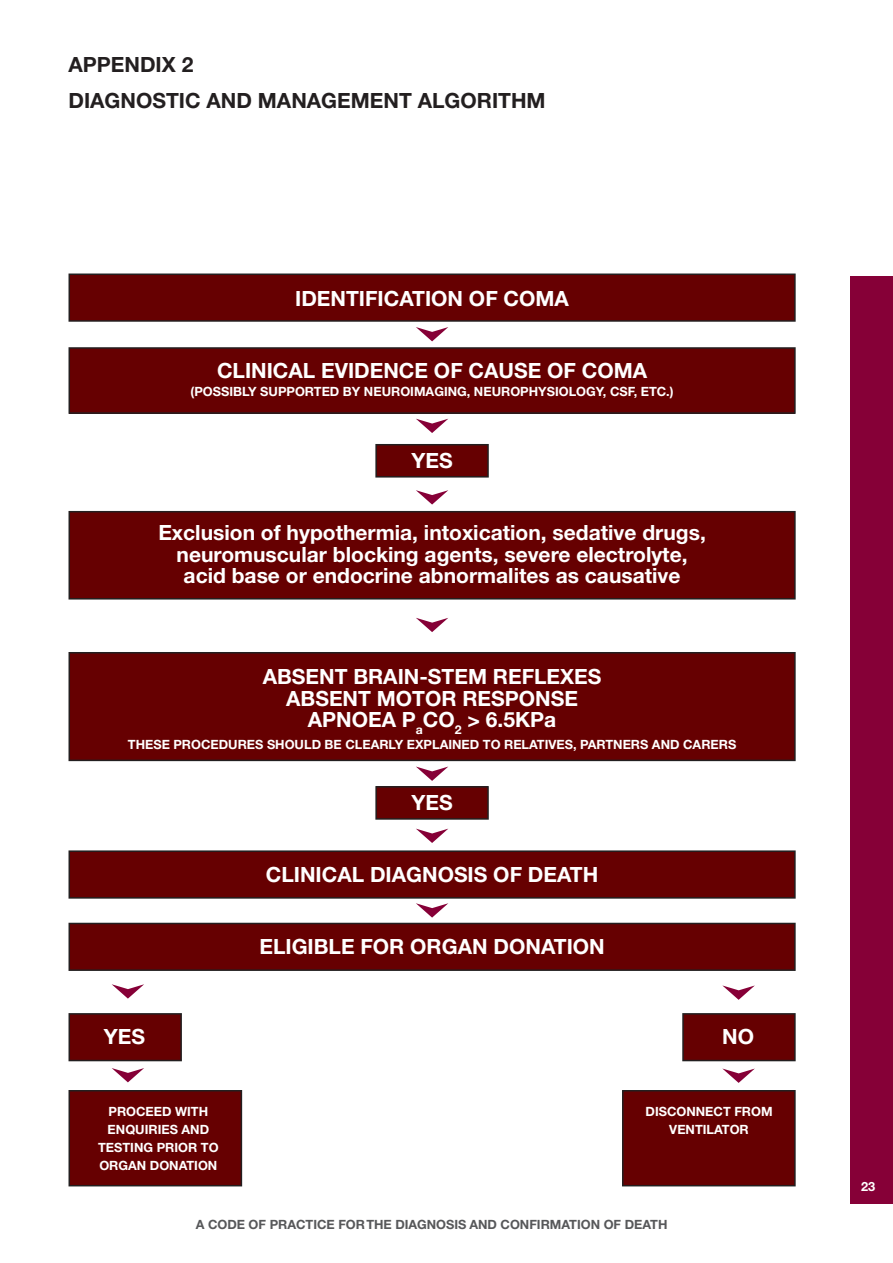
<style>
.page{position:relative;width:893px;height:1263px;background:#fff}
.page>*{position:absolute;margin:0;border:0;box-sizing:border-box;transform-origin:0 0}
.Header2{font:700 21px/21.6px "Helvetica Neue LT Std";color:#fff;text-align:center}
.Header2-2{font:700 21px "Helvetica Neue LT Std";color:#231f20}
.Header2-3{font:700 12.75px "Helvetica Neue LT Std";color:#fff}
.t1{font:700 12.75px "Helvetica Neue CE";color:#57585a}
.t2{font:700 12.75px "Helvetica Neue CE";color:#fff}
</style>
<div class="page">
<div style="left:850px;top:276px;width:43px;height:927px;background:#860037"></div>
<div style="left:69px;top:274px;width:726px;height:47px;background:#660001"></div>
<div style="left:69px;top:273px;width:727px;height:49px;border:2px solid #231f20"></div>
<div style="left:376px;top:787px;width:112px;height:32px;background:#660001"></div>
<div style="left:375px;top:786px;width:114px;height:34px;border:2px solid #231f20"></div>
<div style="left:376px;top:445px;width:112px;height:32px;background:#660001"></div>
<div style="left:375px;top:444px;width:114px;height:34px;border:2px solid #231f20"></div>
<div style="left:69px;top:1014px;width:112px;height:46px;background:#660001"></div>
<div style="left:69px;top:1013px;width:113px;height:48px;border:2px solid #231f20"></div>
<div style="left:69px;top:1091px;width:172px;height:95px;background:#660001"></div>
<div style="left:69px;top:1090px;width:173px;height:96px;border:2px solid #231f20"></div>
<div style="left:623px;top:1091px;width:172px;height:95px;background:#660001"></div>
<div style="left:622px;top:1090px;width:174px;height:96px;border:2px solid #231f20"></div>
<div style="left:683px;top:1014px;width:112px;height:46px;background:#660001"></div>
<div style="left:682px;top:1013px;width:114px;height:48px;border:2px solid #231f20"></div>
<div style="left:69px;top:851px;width:726px;height:47px;background:#660001"></div>
<div style="left:69px;top:850px;width:727px;height:49px;border:2px solid #231f20"></div>
<div style="left:69px;top:923px;width:726px;height:47px;background:#660001"></div>
<div style="left:69px;top:923px;width:727px;height:48px;border:2px solid #231f20"></div>
<div style="left:69px;top:348px;width:726px;height:65px;background:#660001"></div>
<div style="left:69px;top:347px;width:727px;height:67px;border:2px solid #231f20"></div>
<div style="left:69px;top:512px;width:726px;height:87px;background:#660001"></div>
<div style="left:69px;top:511px;width:727px;height:88px;border:2px solid #231f20"></div>
<div style="left:69px;top:653px;width:726px;height:107px;background:#660001"></div>
<div style="left:69px;top:652px;width:727px;height:109px;border:2px solid #231f20"></div>
<svg style="left:416px;top:419px;width:32px;height:14px"></svg>
<svg style="left:416px;top:327px;width:32px;height:14px"></svg>
<svg style="left:416px;top:490px;width:32px;height:15px"></svg>
<svg style="left:416px;top:618px;width:32px;height:14px"></svg>
<svg style="left:416px;top:766px;width:32px;height:15px"></svg>
<svg style="left:416px;top:829px;width:32px;height:14px"></svg>
<svg style="left:416px;top:903px;width:32px;height:15px"></svg>
<svg style="left:112px;top:984px;width:32px;height:15px"></svg>
<svg style="left:112px;top:1068px;width:32px;height:14px"></svg>
<svg style="left:722px;top:985px;width:33px;height:15px"></svg>
<svg style="left:722px;top:1068px;width:33px;height:15px"></svg>
<p class="Header2-2" style="left:69px;top:52px;width:126px">APPENDIX 2</p>
<p class="Header2-2" style="left:69px;top:88px;width:30px">DIAGNOSTIC</p>
<p class="Header2-2" style="left:207px;top:88px;width:16px">AND</p>
<p class="Header2-2" style="left:258px;top:88px;width:17px">MANAGEMENT</p>
<p class="Header2-2" style="left:418px;top:88px;width:16px">ALGORITHM</p>
<p class="Header2" style="left:295px;top:287px;width:20px">IDENTIFICATION</p>
<p class="Header2" style="left:469px;top:287px;width:68px">OF COMA</p>
<p class="Header2" style="left:217px;top:359px;width:29px">CLINICAL</p>
<p class="Header2" style="left:321px;top:359px;width:15px">EVIDENCE</p>
<p class="Header2" style="left:434px;top:359px;width:50px">OF CAUSE</p>
<p class="Header2" style="left:547px;top:359px;width:52px">OF COMA</p>
<p class="Header2-3" style="left:191px;top:384px;width:13px">(POSSIBLY</p>
<p class="Header2-3" style="left:260px;top:384px;width:10px">SUPPORTED</p>
<p class="Header2-3" style="left:343px;top:384px;width:31px">BY NEUROIMAGING</p>
<p class="Header2-3" style="left:467px;top:384px;width:17px">, NEUROPHYSIOLOGY</p>
<p class="Header2-3" style="left:603px;top:384px;width:47px">, CSF, ETC</p>
<p class="Header2-3" style="left:666px;top:384px;width:9px">.)</p>
<p class="Header2" style="left:411px;top:449px;width:28px">YES</p>
<p class="Header2" style="left:158px;top:521px;width:549px">EXCLUSION OF HYPOTHERMIA, INTOXICATION, SEDATIVE DRUGS,<br>NEUROMUSCULAR BLOCKING AGENTS, SEVERE ELECTROLYTE,<br>ACID BASE OR ENDOCRINE ABNORMALITES AS CAUSATIVE</p>
<p class="Header2" style="left:263px;top:665px;width:30px">ABSENT</p>
<p class="Header2" style="left:353px;top:665px;width:28px">BRAIN</p>
<p class="Header2" style="left:419px;top:665px;width:38px">-STEM</p>
<p class="Header2" style="left:493px;top:665px;width:30px">REFLEXES</p>
<p class="Header2" style="left:286px;top:687px;width:30px">ABSENT</p>
<p class="Header2" style="left:377px;top:687px;width:35px">MOTOR</p>
<p class="Header2" style="left:462px;top:687px;width:31px">RESPONSE</p>
<p class="Header2" style="left:308px;top:708px;width:30px">APNOEA</p>
<p class="Header2" style="left:402px;top:708px;width:156px">P<sub>A</sub>CO<sub>2</sub> &gt; 6.5KPA</p>
<p class="Header2-3" style="left:128px;top:736px;width:18px">THESE</p>
<p class="Header2-3" style="left:173px;top:736px;width:10px">PROCEDURES</p>
<p class="Header2-3" style="left:267px;top:736px;width:10px">SHOULD</p>
<p class="Header2-3" style="left:325px;top:736px;width:30px">BE CLEARLY</p>
<p class="Header2-3" style="left:407px;top:736px;width:9px">EXPLAINED</p>
<p class="Header2-3" style="left:483px;top:736px;width:30px">TO RELATIVES</p>
<p class="Header2-3" style="left:573px;top:736px;width:17px">, PARTNERS</p>
<p class="Header2-3" style="left:652px;top:736px;width:11px">AND</p>
<p class="Header2-3" style="left:683px;top:736px;width:10px">CARERS</p>
<p class="Header2" style="left:411px;top:791px;width:28px">YES</p>
<p class="Header2" style="left:266px;top:863px;width:334px">CLINICAL DIAGNOSIS OF DEATH</p>
<p class="Header2" style="left:104px;top:1025px;width:43px">YES</p>
<p class="Header2-3" style="left:109px;top:1104px;width:19px">PROCEED</p>
<p class="Header2-3" style="left:175px;top:1104px;width:10px">WITH</p>
<p class="Header2-3" style="left:108px;top:1122px;width:36px">ENQUIRIES</p>
<p class="Header2-3" style="left:182px;top:1122px;width:11px">AND</p>
<p class="Header2-3" style="left:98px;top:1140px;width:17px">TESTING</p>
<p class="Header2-3" style="left:157px;top:1140px;width:18px">PRIOR</p>
<p class="Header2-3" style="left:201px;top:1140px;width:10px">TO</p>
<p class="Header2-3" style="left:99px;top:1158px;width:20px">ORGAN</p>
<p class="Header2-3" style="left:150px;top:1158px;width:19px">DONATION</p>
<p class="Header2" style="left:259px;top:935px;width:26px">ELIGIBLE</p>
<p class="Header2" style="left:360px;top:935px;width:15px">FOR</p>
<p class="Header2" style="left:410px;top:935px;width:32px">ORGAN</p>
<p class="Header2" style="left:493px;top:935px;width:30px">DONATION</p>
<p class="Header2" style="left:722px;top:1025px;width:33px">NO</p>
<p class="Header2-3" style="left:645px;top:1104px;width:19px">DISCONNECT</p>
<p class="Header2-3" style="left:734px;top:1104px;width:11px">FROM</p>
<p class="Header2-3" style="left:669px;top:1122px;width:17px">VENTILATOR</p>
<p class="t1" style="left:196px;top:1216px;width:473px">A CODE OF PRACTICE FOR THE DIAGNOSIS AND CONFIRMATION OF DEATH</p>
<p class="t2" style="left:861px;top:1178px;width:16px">23</p>
</div>
